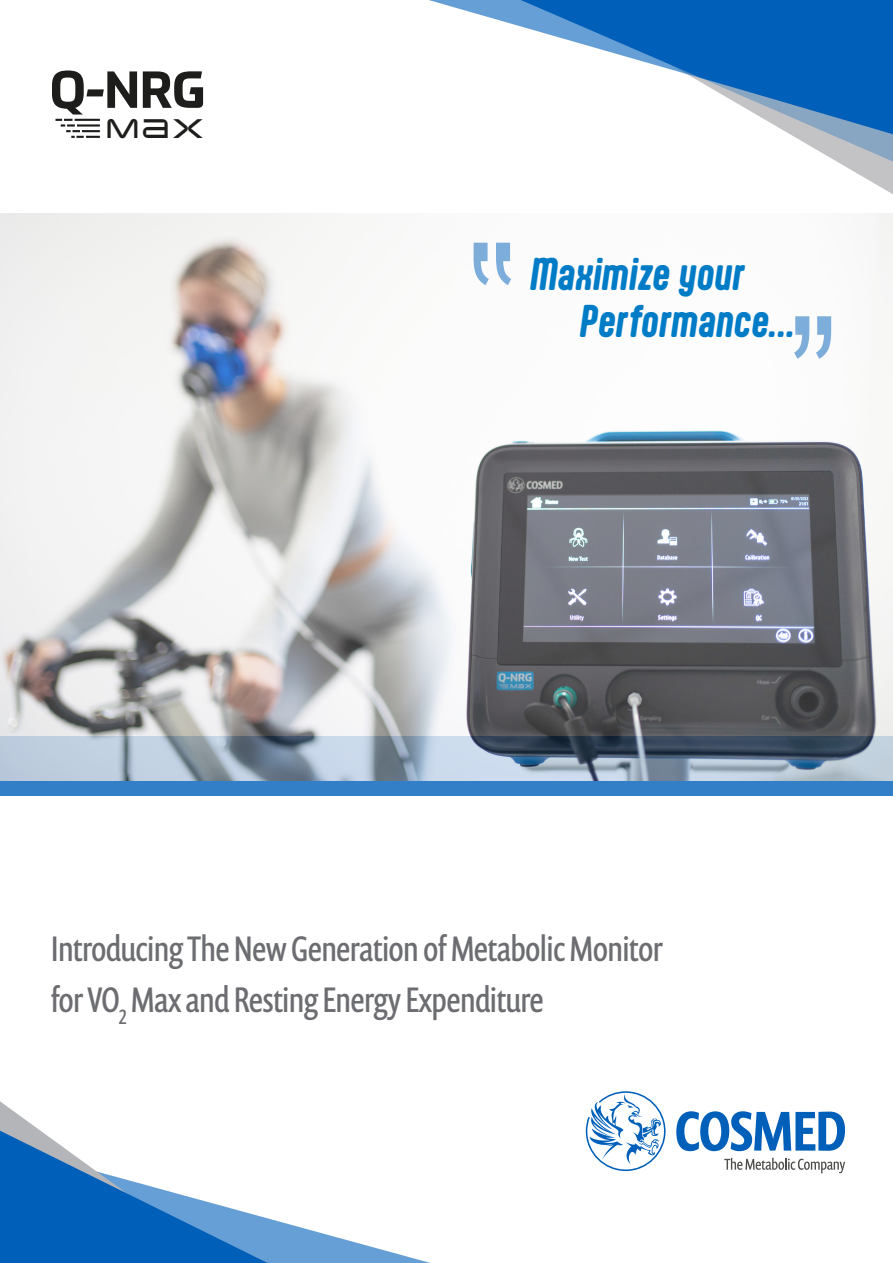
<style>
.page{position:relative;width:893px;height:1263px;background:#fff}
.page>*{position:absolute;margin:0;border:0;box-sizing:border-box;transform-origin:0 0}
.Slogan_Phrase{font:italic 700 39px/46.8px "Aptly";color:#007cc7}
.Sub_Title_Cover{font:36px/51.2px "Prenton RP Cond";color:#6c6d70}
.t1{font:34.05px "Changeling Neo";color:#1d1d1b;scale:.96 1}
</style>
<div class="page">
<svg style="left:822px;top:153px;width:71px;height:28px;fill:#c3c3c6"></svg>
<svg style="left:429px;top:0;width:464px;height:153px"></svg>
<svg style="left:513px;top:0;width:380px;height:146px"></svg>
<div style="left:0;top:780px;width:893px;height:16px;background:#337fc7"></div>
<svg style="left:0;top:1101px;width:430px;height:162px"></svg>
<svg style="left:676px;top:1111px;width:169px;height:40px"></svg>
<svg style="left:586px;top:1091px;width:79px;height:80px"></svg>
<svg style="left:724px;top:1158px;width:121px;height:15px"></svg>
<img style="left:0;top:214px;width:893px;height:566px">
<svg style="left:474px;top:243px;width:15px;height:42px"></svg>
<svg style="left:496px;top:243px;width:15px;height:42px"></svg>
<svg style="left:816px;top:316px;width:15px;height:43px"></svg>
<svg style="left:794px;top:316px;width:15px;height:43px"></svg>
<div style="left:523px;top:251px;width:277px;height:95px;background:#fff"></div>
<svg style="left:143px;top:71px;width:60px;height:37px"></svg>
<svg style="left:53px;top:70px;width:84px;height:68px"></svg>
<p class="t1" style="left:106px;top:106px;width:103px">Max</p>
<p class="Slogan_Phrase" style="left:581px;top:250px;width:217px;text-indent:-50px">Maximize your<br>Performance...</p>
<p class="Sub_Title_Cover" style="left:51px;top:923px;width:613px">Introducing The New Generation of Metabolic Monitor for VO<sub>2</sub> Max and Resting Energy Expenditure</p>
</div>
